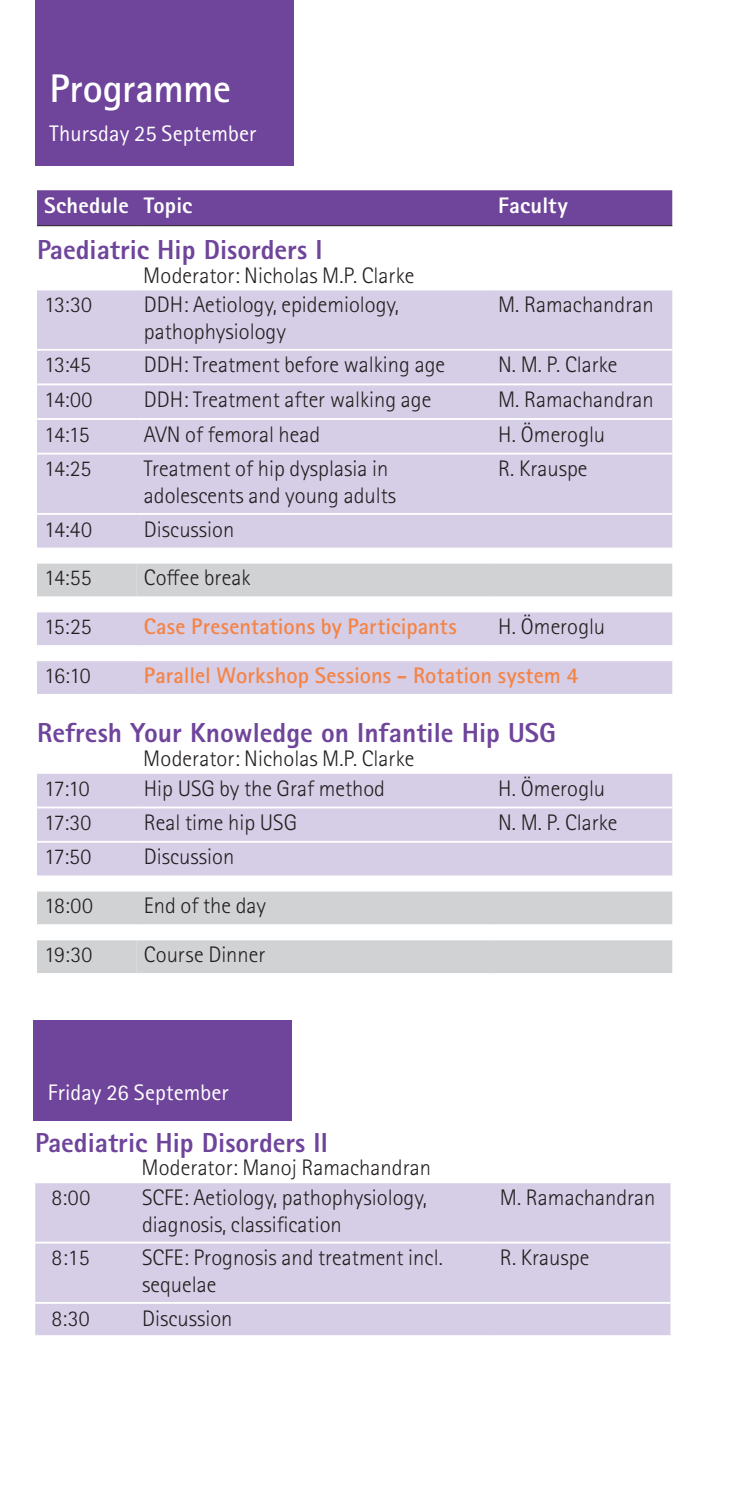
<style>
.page{position:relative;width:745px;height:1489px;background:#fff}
.page>*{position:absolute;margin:0;border:0;box-sizing:border-box;transform-origin:0 0}
.t1{font:700 40px "Rotis Sans Serif Std";letter-spacing:-.005em;color:#fff}
.t2{font:800 27.5px "Rotis Sans Serif Std";color:#6f449b}
.t3{font:300 22.75px "Rotis Sans Serif Std";color:#231f20}
.t4{font:300 22.5px/27px "Rotis Sans Serif Std";color:#231f20}
.t5{font:700 22.5px "Rotis Sans Serif Std";letter-spacing:.005em;color:#f58345}
.t6{font:22.5px "Rotis Sans Serif Std";letter-spacing:.005em;color:#fff}
.t7{font:800 22.5px "Rotis Sans Serif Std";letter-spacing:.01em;color:#fff}
</style>
<div class="page">
<div style="left:35px;top:0;width:258px;height:166px;background:#6f449b"></div>
<div style="left:37px;top:190px;width:634px;height:35px;background:#6f449b"></div>
<div style="left:37px;top:290px;width:634px;height:257px;background:#d5cee6"></div>
<svg style="left:37px;top:563px;width:634px;height:410px"></svg>
<hr style="left:37px;top:225px;width:100px;height:1px;background:#231f20">
<hr style="left:137px;top:225px;width:354px;height:1px;background:#231f20">
<hr style="left:491px;top:225px;width:180px;height:1px;background:#231f20">
<hr style="left:37px;top:349px;width:100px;height:2px;background:#fff">
<hr style="left:137px;top:349px;width:354px;height:2px;background:#fff">
<hr style="left:491px;top:349px;width:180px;height:2px;background:#fff">
<hr style="left:37px;top:383px;width:100px;height:2px;background:#fff">
<hr style="left:137px;top:383px;width:354px;height:2px;background:#fff">
<hr style="left:491px;top:383px;width:180px;height:2px;background:#fff">
<hr style="left:37px;top:418px;width:100px;height:2px;background:#fff">
<hr style="left:137px;top:418px;width:354px;height:2px;background:#fff">
<hr style="left:491px;top:418px;width:180px;height:2px;background:#fff">
<hr style="left:37px;top:452px;width:100px;height:2px;background:#fff">
<hr style="left:137px;top:452px;width:354px;height:2px;background:#fff">
<hr style="left:491px;top:452px;width:180px;height:2px;background:#fff">
<hr style="left:37px;top:513px;width:100px;height:2px;background:#fff">
<hr style="left:137px;top:513px;width:354px;height:2px;background:#fff">
<hr style="left:491px;top:513px;width:180px;height:2px;background:#fff">
<hr style="left:37px;top:596px;width:100px;height:2px;background:#fff">
<hr style="left:137px;top:596px;width:354px;height:2px;background:#fff">
<hr style="left:491px;top:596px;width:180px;height:2px;background:#fff">
<hr style="left:37px;top:610px;width:100px;height:2px;background:#fff">
<hr style="left:137px;top:610px;width:354px;height:2px;background:#fff">
<hr style="left:491px;top:610px;width:180px;height:2px;background:#fff">
<hr style="left:37px;top:645px;width:100px;height:2px;background:#fff">
<hr style="left:137px;top:645px;width:354px;height:2px;background:#fff">
<hr style="left:491px;top:645px;width:180px;height:2px;background:#fff">
<hr style="left:37px;top:659px;width:100px;height:2px;background:#fff">
<hr style="left:137px;top:659px;width:354px;height:2px;background:#fff">
<hr style="left:491px;top:659px;width:180px;height:2px;background:#fff">
<hr style="left:37px;top:694px;width:100px;height:1px;background:#fff">
<hr style="left:137px;top:694px;width:354px;height:1px;background:#fff">
<hr style="left:491px;top:694px;width:180px;height:1px;background:#fff">
<hr style="left:37px;top:772px;width:100px;height:1px;background:#fff">
<hr style="left:137px;top:772px;width:354px;height:1px;background:#fff">
<hr style="left:491px;top:772px;width:180px;height:1px;background:#fff">
<hr style="left:37px;top:806px;width:100px;height:2px;background:#fff">
<hr style="left:137px;top:806px;width:354px;height:2px;background:#fff">
<hr style="left:491px;top:806px;width:180px;height:2px;background:#fff">
<hr style="left:37px;top:840px;width:100px;height:2px;background:#fff">
<hr style="left:137px;top:840px;width:354px;height:2px;background:#fff">
<hr style="left:491px;top:840px;width:180px;height:2px;background:#fff">
<hr style="left:37px;top:875px;width:100px;height:2px;background:#fff">
<hr style="left:137px;top:875px;width:354px;height:2px;background:#fff">
<hr style="left:491px;top:875px;width:180px;height:2px;background:#fff">
<hr style="left:37px;top:889px;width:100px;height:2px;background:#fff">
<hr style="left:137px;top:889px;width:354px;height:2px;background:#fff">
<hr style="left:491px;top:889px;width:180px;height:2px;background:#fff">
<hr style="left:37px;top:924px;width:100px;height:2px;background:#fff">
<hr style="left:137px;top:924px;width:354px;height:2px;background:#fff">
<hr style="left:491px;top:924px;width:180px;height:2px;background:#fff">
<hr style="left:37px;top:938px;width:100px;height:2px;background:#fff">
<hr style="left:137px;top:938px;width:354px;height:2px;background:#fff">
<hr style="left:491px;top:938px;width:180px;height:2px;background:#fff">
<div style="left:34px;top:1019px;width:258px;height:101px;background:#6f449b"></div>
<div style="left:35px;top:1183px;width:635px;height:151px;background:#d5cee6"></div>
<hr style="left:35px;top:1241px;width:100px;height:2px;background:#fff">
<hr style="left:135px;top:1241px;width:357px;height:2px;background:#fff">
<hr style="left:492px;top:1241px;width:178px;height:2px;background:#fff">
<hr style="left:35px;top:1301px;width:100px;height:2px;background:#fff">
<hr style="left:135px;top:1301px;width:357px;height:2px;background:#fff">
<hr style="left:492px;top:1301px;width:178px;height:2px;background:#fff">
<p class="t1" style="left:50px;top:63px;width:183px">Programme</p>
<p class="t6" style="left:50px;top:120px;width:208px">Thursday 25 September</p>
<p class="t7" style="left:44px;top:191px;width:86px">Schedule</p>
<p class="t7" style="left:144px;top:191px;width:50px">Topic</p>
<p class="t7" style="left:498px;top:191px;width:71px">Faculty</p>
<p class="t2" style="left:37px;top:232px;width:287px">Paediatric Hip Disorders I</p>
<p class="t4" style="left:143px;top:262px;width:272px">Moderator: Nicholas M.P. Clarke</p>
<p class="t4" style="left:44px;top:291px;width:49px">13:30</p>
<p class="t4" style="left:144px;top:291px;width:256px">DDH: Aetiology, epidemiology, pathophysiology</p>
<p class="t4" style="left:498px;top:291px;width:157px">M. Ramachandran</p>
<p class="t4" style="left:44px;top:351px;width:48px">13:45</p>
<p class="t4" style="left:144px;top:351px;width:302px">DDH: Treatment before walking age</p>
<p class="t4" style="left:498px;top:351px;width:121px">N. M. P. Clarke</p>
<p class="t4" style="left:44px;top:386px;width:50px">14:00</p>
<p class="t4" style="left:144px;top:386px;width:289px">DDH: Treatment after walking age</p>
<p class="t4" style="left:498px;top:386px;width:157px">M. Ramachandran</p>
<p class="t4" style="left:44px;top:421px;width:47px">14:15</p>
<p class="t4" style="left:144px;top:421px;width:178px">AVN of femoral head</p>
<p class="t4" style="left:498px;top:421px;width:108px">H. Ömeroglu</p>
<p class="t4" style="left:44px;top:455px;width:49px">14:25</p>
<p class="t4" style="left:144px;top:455px;width:254px">Treatment of hip dysplasia in adolescents and young adults</p>
<p class="t4" style="left:498px;top:455px;width:91px">R. Krauspe</p>
<p class="t3" style="left:44px;top:516px;width:49px">14:40</p>
<p class="t4" style="left:144px;top:516px;width:92px">Discussion</p>
<p class="t4" style="left:44px;top:564px;width:49px">14:55</p>
<p class="t4" style="left:144px;top:564px;width:108px">Coffee break</p>
<p class="t4" style="left:44px;top:613px;width:49px">15:25</p>
<p class="t5" style="left:144px;top:612px;width:314px">Case Presentations by Participants</p>
<p class="t4" style="left:498px;top:613px;width:108px">H. Ömeroglu</p>
<p class="t4" style="left:44px;top:662px;width:48px">16:10</p>
<p class="t5" style="left:144px;top:661px;width:436px">Parallel Workshop Sessions - Rotation system 4</p>
<p class="t2" style="left:37px;top:715px;width:520px">Refresh Your Knowledge on Infantile Hip USG</p>
<p class="t4" style="left:143px;top:745px;width:272px">Moderator: Nicholas M.P. Clarke</p>
<p class="t4" style="left:44px;top:774px;width:47px">17:10</p>
<p class="t4" style="left:144px;top:774px;width:242px">Hip USG by the Graf method</p>
<p class="t4" style="left:498px;top:774px;width:108px">H. Ömeroglu</p>
<p class="t4" style="left:44px;top:809px;width:49px">17:30</p>
<p class="t4" style="left:144px;top:809px;width:154px">Real time hip USG</p>
<p class="t4" style="left:498px;top:809px;width:121px">N. M. P. Clarke</p>
<p class="t4" style="left:44px;top:843px;width:49px">17:50</p>
<p class="t4" style="left:144px;top:843px;width:92px">Discussion</p>
<p class="t4" style="left:44px;top:892px;width:50px">18:00</p>
<p class="t4" style="left:144px;top:892px;width:124px">End of the day</p>
<p class="t4" style="left:44px;top:941px;width:50px">19:30</p>
<p class="t4" style="left:144px;top:941px;width:123px">Course Dinner</p>
<p class="t6" style="left:48px;top:1078px;width:182px">Friday 26 September</p>
<p class="t2" style="left:35px;top:1124px;width:294px">Paediatric Hip Disorders II</p>
<p class="t4" style="left:141px;top:1154px;width:291px">Moderator: Manoj Ramachandran</p>
<p class="t4" style="left:52px;top:1184px;width:40px">8:00</p>
<p class="t4" style="left:142px;top:1184px;width:286px">SCFE: Aetiology, pathophysiology, diagnosis, classification</p>
<p class="t4" style="left:499px;top:1184px;width:157px">M. Ramachandran</p>
<p class="t4" style="left:52px;top:1244px;width:39px">8:15</p>
<p class="t4" style="left:142px;top:1244px;width:302px">SCFE: Prognosis and treatment incl. sequelae</p>
<p class="t4" style="left:499px;top:1244px;width:91px">R. Krauspe</p>
<p class="t4" style="left:52px;top:1304px;width:39px">8:30</p>
<p class="t4" style="left:142px;top:1304px;width:92px">Discussion</p>
</div>
